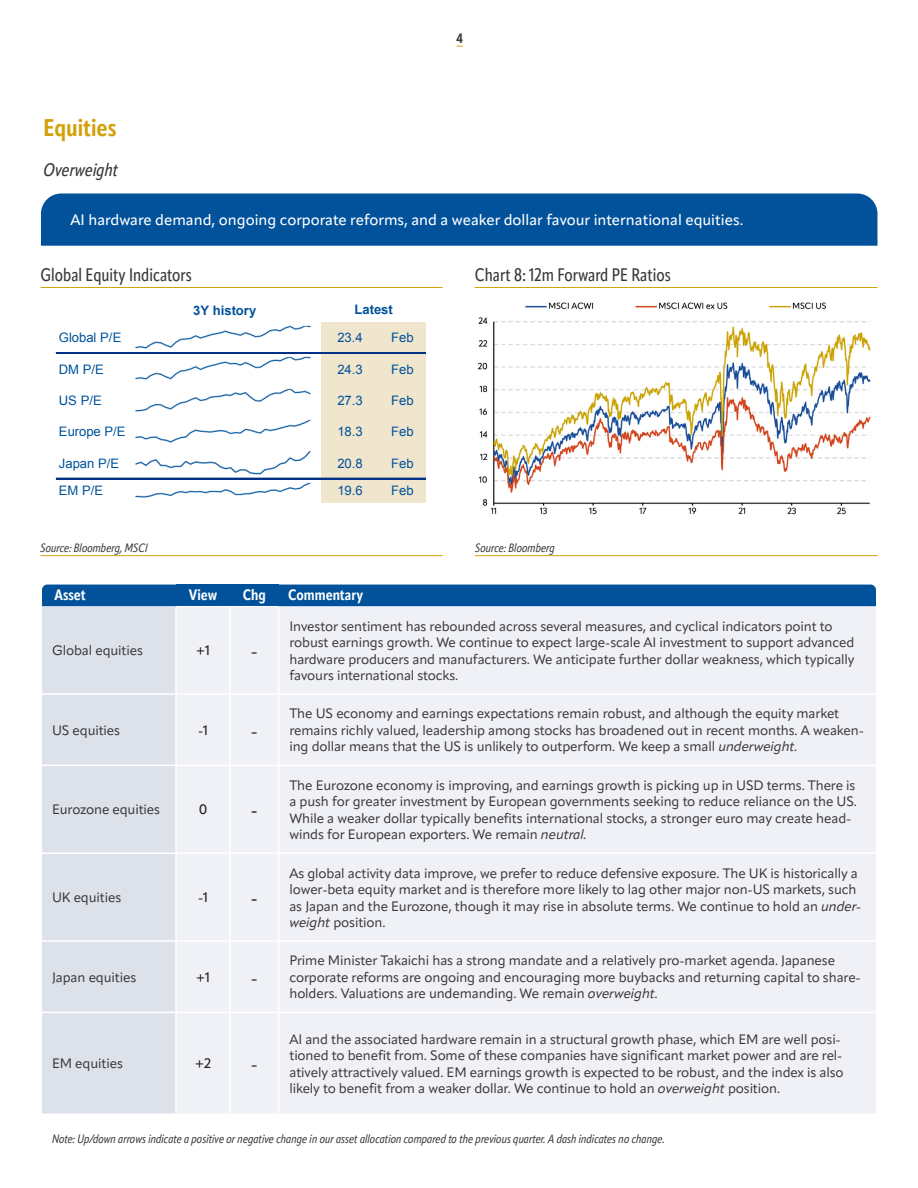
<style>
.page{position:relative;width:918px;height:1188px;background:#fff}
.page>*{position:absolute;margin:0;border:0;box-sizing:border-box;transform-origin:0 0}
.A_Head{font:700 24px "Apparat Cond";color:#d2a10a}
.C_Head_with_Line{font:500 18px "Apparat Cond";color:#383839}
.C_Head{font:italic 500 18px "Apparat Cond";color:#383839}
.Table_Body_Centered{font:500 18px "Apparat";color:#383839}
.Table_Body_Centered-2{font:500 18px "Apparat";color:#231f20}
.Body{font:500 15px "Apparat";color:#fff}
.Table_Header_Bold_Centered_Right_Rounded{font:700 15px "Apparat Cond";color:#fff}
.Table_Header_Bold_Centered{font:700 15px "Apparat Cond";color:#fff}
.Table_Header_Bold_Centered_Left_Rounded_{font:700 15px "Apparat Cond";letter-spacing:-.005em;color:#fff}
.Table_Body_Left{font:13.5px/16.5px "Apparat";letter-spacing:-.01em;color:#383839}
.Table_Body_Centered-3{font:500 13.5px "Apparat";color:#231f20}
.t1{font:700 13.5px "Apparat Cond";color:#383839}
.t2{font:13.05px "Arial";letter-spacing:-.005em;color:#00529b}
.t3{font:700 13.05px "Arial";color:#00529b}
.Notes{font:italic 12px "Apparat Cond";color:#383839}
.Source{font:italic 12px "Apparat Cond";color:#383839}
.s1{font-style:italic}
</style>
<div class="page">
<hr style="left:475px;top:287px;width:402px;height:1px;background:#d2a10a">
<div style="left:41px;top:194px;width:836px;height:52px;background:#01529b"></div>
<hr style="left:40px;top:287px;width:403px;height:1px;background:#d2a10a">
<div style="left:42px;top:607px;width:133px;height:507px;background:#dce1ea"></div>
<div style="left:177px;top:607px;width:699px;height:506px;background:#f0f1f6"></div>
<hr style="left:229px;top:607px;width:2px;height:86px;background:#fff">
<hr style="left:278px;top:607px;width:1px;height:86px;background:#fff">
<hr style="left:40px;top:693px;width:136px;height:2px;background:#fff">
<hr style="left:176px;top:693px;width:54px;height:2px;background:#fff">
<hr style="left:230px;top:693px;width:49px;height:2px;background:#fff">
<hr style="left:229px;top:695px;width:2px;height:70px;background:#fff">
<hr style="left:279px;top:693px;width:598px;height:2px;background:#fff">
<hr style="left:278px;top:695px;width:1px;height:70px;background:#fff">
<hr style="left:40px;top:765px;width:136px;height:1px;background:#fff">
<hr style="left:176px;top:765px;width:54px;height:1px;background:#fff">
<hr style="left:230px;top:765px;width:49px;height:1px;background:#fff">
<hr style="left:229px;top:766px;width:2px;height:86px;background:#fff">
<hr style="left:279px;top:765px;width:598px;height:1px;background:#fff">
<hr style="left:278px;top:766px;width:1px;height:86px;background:#fff">
<hr style="left:40px;top:852px;width:136px;height:2px;background:#fff">
<hr style="left:176px;top:852px;width:54px;height:2px;background:#fff">
<hr style="left:230px;top:852px;width:49px;height:2px;background:#fff">
<hr style="left:229px;top:854px;width:2px;height:86px;background:#fff">
<hr style="left:279px;top:852px;width:598px;height:2px;background:#fff">
<hr style="left:278px;top:854px;width:1px;height:86px;background:#fff">
<hr style="left:40px;top:940px;width:136px;height:2px;background:#fff">
<hr style="left:176px;top:940px;width:54px;height:2px;background:#fff">
<hr style="left:230px;top:940px;width:49px;height:2px;background:#fff">
<hr style="left:229px;top:942px;width:2px;height:70px;background:#fff">
<hr style="left:279px;top:940px;width:598px;height:2px;background:#fff">
<hr style="left:278px;top:942px;width:1px;height:70px;background:#fff">
<hr style="left:40px;top:1012px;width:136px;height:1px;background:#fff">
<hr style="left:176px;top:1012px;width:54px;height:1px;background:#fff">
<hr style="left:230px;top:1012px;width:49px;height:1px;background:#fff">
<hr style="left:229px;top:1013px;width:2px;height:101px;background:#fff">
<hr style="left:279px;top:1012px;width:598px;height:1px;background:#fff">
<hr style="left:278px;top:1013px;width:1px;height:101px;background:#fff">
<div style="left:42px;top:585px;width:134px;height:21px;background:#01529b"></div>
<div style="left:176px;top:585px;width:54px;height:21px;background:#01529b"></div>
<div style="left:230px;top:585px;width:49px;height:21px;background:#01529b"></div>
<div style="left:279px;top:584px;width:597px;height:22px;background:#01529b"></div>
<img style="left:477px;top:302px;width:394px;height:213px">
<div style="left:321px;top:322px;width:105px;height:31px;background:#f0e5cd"></div>
<img style="left:135px;top:325px;width:176px;height:24px">
<div style="left:321px;top:353px;width:105px;height:32px;background:#f0e5cd"></div>
<div style="left:321px;top:385px;width:105px;height:31px;background:#f0e5cd"></div>
<div style="left:321px;top:416px;width:105px;height:32px;background:#f0e5cd"></div>
<div style="left:321px;top:447px;width:105px;height:32px;background:#f0e5cd"></div>
<div style="left:321px;top:479px;width:105px;height:24px;background:#f0e5cd"></div>
<hr style="left:56px;top:352px;width:370px;height:2px;background:#003186">
<hr style="left:56px;top:478px;width:370px;height:2px;background:#003186">
<hr style="left:40px;top:555px;width:403px;height:1px;background:#d2a10a">
<hr style="left:475px;top:555px;width:402px;height:1px;background:#d2a10a">
<p class="t1" style="left:456px;top:30px;width:8px">4</p>
<p class="A_Head" style="left:44px;top:113px;width:75px">Equities</p>
<p class="C_Head" style="left:44px;top:159px;width:76px">Overweight</p>
<p class="Body" style="left:70px;top:211px;width:674px">AI hardware demand, ongoing corporate reforms, and a weaker dollar favour international equities.</p>
<p class="C_Head_with_Line" style="left:40px;top:264px;width:153px">Global Equity Indicators</p>
<p class="C_Head_with_Line" style="left:475px;top:264px;width:198px">Chart 8: 12m Forward PE Ratios</p>
<p class="t3" style="left:193px;top:301px;width:65px">3Y history</p>
<p class="t3" style="left:355px;top:301px;width:40px">Latest</p>
<p class="t2" style="left:59px;top:329px;width:64px">Global P/E</p>
<p class="t2" style="left:337px;top:329px;width:27px">23.4</p>
<p class="t2" style="left:391px;top:329px;width:24px">Feb</p>
<p class="t2" style="left:59px;top:360px;width:46px">DM P/E</p>
<p class="t2" style="left:337px;top:360px;width:27px">24.3</p>
<p class="t2" style="left:391px;top:360px;width:24px">Feb</p>
<p class="t2" style="left:59px;top:392px;width:44px">US P/E</p>
<p class="t2" style="left:337px;top:392px;width:27px">27.3</p>
<p class="t2" style="left:391px;top:392px;width:24px">Feb</p>
<p class="t2" style="left:59px;top:423px;width:68px">Europe P/E</p>
<p class="t2" style="left:337px;top:423px;width:27px">18.3</p>
<p class="t2" style="left:391px;top:423px;width:24px">Feb</p>
<p class="t2" style="left:59px;top:455px;width:62px">Japan P/E</p>
<p class="t2" style="left:337px;top:455px;width:27px">20.8</p>
<p class="t2" style="left:391px;top:455px;width:24px">Feb</p>
<p class="t2" style="left:59px;top:482px;width:46px">EM P/E</p>
<p class="t2" style="left:337px;top:482px;width:27px">19.6</p>
<p class="t2" style="left:391px;top:482px;width:24px">Feb</p>
<p class="Source" style="left:40px;top:541px;width:109px">Source: Bloomberg, MSCI</p>
<p class="Source" style="left:475px;top:541px;width:81px">Source: Bloomberg</p>
<p class="Table_Header_Bold_Centered_Left_Rounded_" style="left:54px;top:586px;width:33px">Asset</p>
<p class="Table_Header_Bold_Centered" style="left:189px;top:586px;width:30px">View</p>
<p class="Table_Header_Bold_Centered" style="left:243px;top:586px;width:25px">Chg</p>
<p class="Table_Header_Bold_Centered_Right_Rounded" style="left:288px;top:586px;width:76px">Commentary</p>
<p class="Table_Body_Left" style="left:52px;top:642px;width:92px">Global equities</p>
<p class="Table_Body_Centered-3" style="left:196px;top:642px;width:15px">+1</p>
<p class="Table_Body_Centered" style="left:251px;top:640px;width:8px">-</p>
<p class="Table_Body_Left" style="left:52px;top:722px;width:70px">US equities</p>
<p class="Table_Body_Centered-3" style="left:198px;top:722px;width:12px">-1</p>
<p class="Table_Body_Centered" style="left:251px;top:719px;width:8px">-</p>
<p class="Table_Body_Left" style="left:52px;top:801px;width:110px">Eurozone equities</p>
<p class="Table_Body_Centered-3" style="left:199px;top:802px;width:10px">0</p>
<p class="Table_Body_Centered-2" style="left:251px;top:799px;width:8px">-</p>
<p class="Table_Body_Left" style="left:52px;top:889px;width:71px">UK equities</p>
<p class="Table_Body_Centered-3" style="left:198px;top:889px;width:12px">-1</p>
<p class="Table_Body_Centered-2" style="left:251px;top:887px;width:8px">-</p>
<p class="Table_Body_Left" style="left:52px;top:969px;width:86px">Japan equities</p>
<p class="Table_Body_Centered-3" style="left:196px;top:969px;width:15px">+1</p>
<p class="Table_Body_Centered" style="left:251px;top:966px;width:8px">-</p>
<p class="Table_Body_Left" style="left:289px;top:618px;width:567px">Investor sentiment has rebounded across several measures, and cyclical indicators point to robust earnings growth. We continue to expect large-scale AI investment to support advanced hardware producers and manufacturers. We anticipate further dollar weakness, which typically favours international stocks.</p>
<p class="Table_Body_Left" style="left:289px;top:705px;width:576px">The US economy and earnings expectations remain robust, and although the equity market remains richly valued, leadership among stocks has broadened out in recent months. A weaken&shy;ing dollar means that the US is unlikely to outperform. We keep a small <span class="s1">underweight.</span></p>
<p class="Table_Body_Left" style="left:289px;top:777px;width:569px">The Eurozone economy is improving, and earnings growth is picking up in USD terms. There is a push for greater investment by European governments seeking to reduce reliance on the US.<br>While a weaker dollar typically benefits international stocks, a stronger euro may create head&shy;winds for European exporters. We remain <span class="s1">neutral.</span></p>
<p class="Table_Body_Left" style="left:289px;top:865px;width:574px">As global activity data improve, we prefer to reduce defensive exposure. The UK is historically a lower-beta equity market and is therefore more likely to lag other major non-US markets, such as Japan and the Eurozone, though it may rise in absolute terms. We continue to hold an <span class="s1">under&shy;weight</span> position.</p>
<p class="Table_Body_Left" style="left:289px;top:952px;width:573px">Prime Minister Takaichi has a strong mandate and a relatively pro-market agenda. Japanese corporate reforms are ongoing and encouraging more buybacks and returning capital to share&shy;holders. Valuations are undemanding. We remain <span class="s1">overweight.</span></p>
<p class="Table_Body_Left" style="left:289px;top:1031px;width:556px">AI and the associated hardware remain in a structural growth phase, which EM are well posi&shy;tioned to benefit from. Some of these companies have significant market power and are rel&shy;atively attractively valued. EM earnings growth is expected to be robust, and the index is also likely to benefit from a weaker dollar. We continue to hold an <span class="s1">overweight</span> position.</p>
<p class="Notes" style="left:52px;top:1132px;width:614px">Note: Up/down arrows indicate a positive or negative change in our asset allocation compared to the previous quarter. A dash indicates no change.</p>
<p class="Table_Body_Left" style="left:52px;top:1056px;width:72px">EM equities</p>
<p class="Table_Body_Centered-3" style="left:195px;top:1056px;width:17px">+2</p>
<p class="Table_Body_Centered" style="left:251px;top:1053px;width:8px">-</p>
</div>
